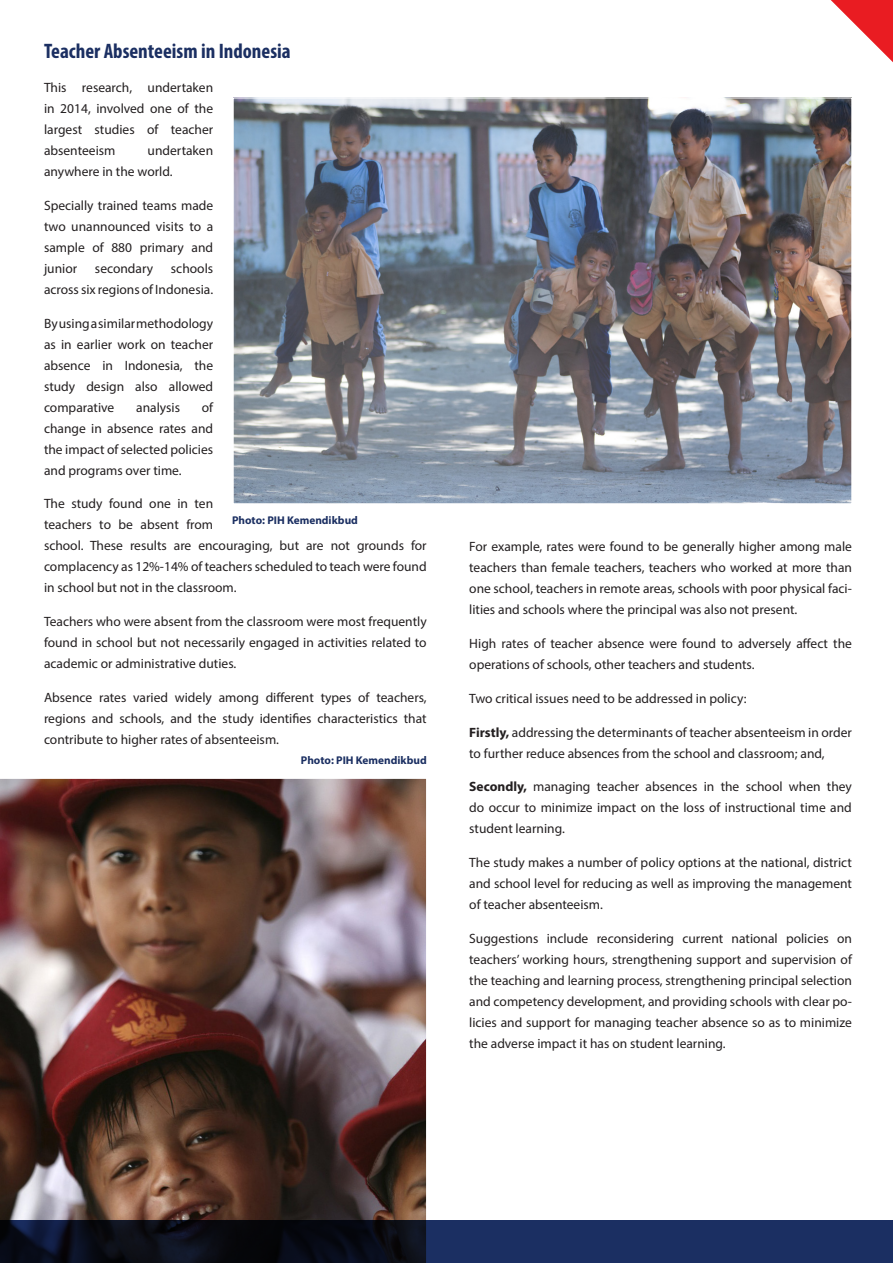
<style>
.page{position:relative;width:893px;height:1263px;background:#fff}
.page>*{position:absolute;margin:0;border:0;box-sizing:border-box;transform-origin:0 0}
.t1{font:700 condensed 21px "Myriad Pro";color:#1b2f62}
.t2{font:13.5px/21px "Myriad Pro";color:#231f20;text-align:justify}
.t3{font:700 11.25px "Myriad Pro";color:#1b2f62}
.s1{font-weight:700}
</style>
<div class="page">
<svg style="left:831px;top:0;width:62px;height:62px"></svg>
<img style="left:235px;top:100px;width:615px;height:402px">
<img style="left:0;top:778px;width:427px;height:442px">
<svg style="left:0;top:1220px;width:893px;height:43px;background:#121e3e"></svg>
<p class="t1" style="left:44px;top:38px;width:248px">Teacher Absenteeism in Indonesia</p>
<p class="t2" style="left:44px;top:77px;width:171px">This research, undertaken in 2014, involved one of the largest studies of teacher absenteeism</p>
<p class="t2" style="left:44px;top:140px;width:171px;text-indent:104px">undertaken anywhere in the world.</p>
<p class="t2" style="left:44px;top:195px;width:171px">Specially trained teams made two unannounced visits to a sample of 880 primary and junior</p>
<p class="t2" style="left:44px;top:258px;width:171px;text-align:right">schools<br>across six regions of Indonesia.</p>
<p class="t2" style="left:44px;top:312px;width:171px">By using a similar methodology as in earlier work on teacher absence in Indonesia, the study design also allowed comparative</p>
<p class="t2" style="left:95px;top:258px;width:60px">secondary</p>
<p class="t2" style="left:44px;top:396px;width:171px;text-indent:158px">of change in absence rates and the impact of selected policies and programs over time.</p>
<p class="t2" style="left:44px;top:493px;width:384px;text-align:left">The study found one in ten<br>teachers to be absent from<br>school. These results are encouraging, but are not grounds for complacency as 12%-14% of teachers scheduled to teach were found in school but not in the classroom.</p>
<p class="t2" style="left:44px;top:611px;width:384px">Teachers who were absent from the classroom were most frequently found in school but not necessarily engaged in activities related to academic or administrative duties.</p>
<p class="t2" style="left:44px;top:687px;width:384px">Absence rates varied widely among different types of teachers, regions and schools, and the study identifies characteristics that contribute to higher rates of absenteeism.</p>
<p class="t2" style="left:136px;top:396px;width:45px">analysis</p>
<p class="t3" style="left:232px;top:513px;width:127px">Photo: PIH Kemendikbud</p>
<p class="t3" style="left:301px;top:753px;width:127px">Photo: PIH Kemendikbud</p>
<p class="t2" style="left:469px;top:536px;width:384px">For example, rates were found to be generally higher among male teachers than female teachers, teachers who worked at more than one school, teachers in remote areas, schools with poor physical faci&shy;lities and schools where the principal was also not present.</p>
<p class="t2" style="left:469px;top:633px;width:384px">High rates of teacher absence were found to adversely affect the operations of schools, other teachers and students.</p>
<p class="t2" style="left:469px;top:687px;width:279px">Two critical issues need to be addressed in policy:</p>
<p class="t2" style="left:469px;top:721px;width:384px"><span class="s1">Firstly,</span> addressing the determinants of teacher absenteeism in order to further reduce absences from the school and classroom; and,</p>
<p class="t2" style="left:469px;top:776px;width:384px"><span class="s1">Secondly,</span> managing teacher absences in the school when they do occur to minimize impact on the loss of instructional time and student learning.</p>
<p class="t2" style="left:469px;top:852px;width:384px">The study makes a number of policy options at the national, district and school level for reducing as well as improving the management of teacher absenteeism.</p>
<p class="t2" style="left:469px;top:927px;width:384px">Suggestions include reconsidering current national policies on teachers’ working hours, strengthening support and supervision of the teaching and learning process, strengthening principal selection and competency development, and providing schools with clear po&shy;licies and support for managing teacher absence so as to minimize the adverse impact it has on student learning.</p>
</div>
